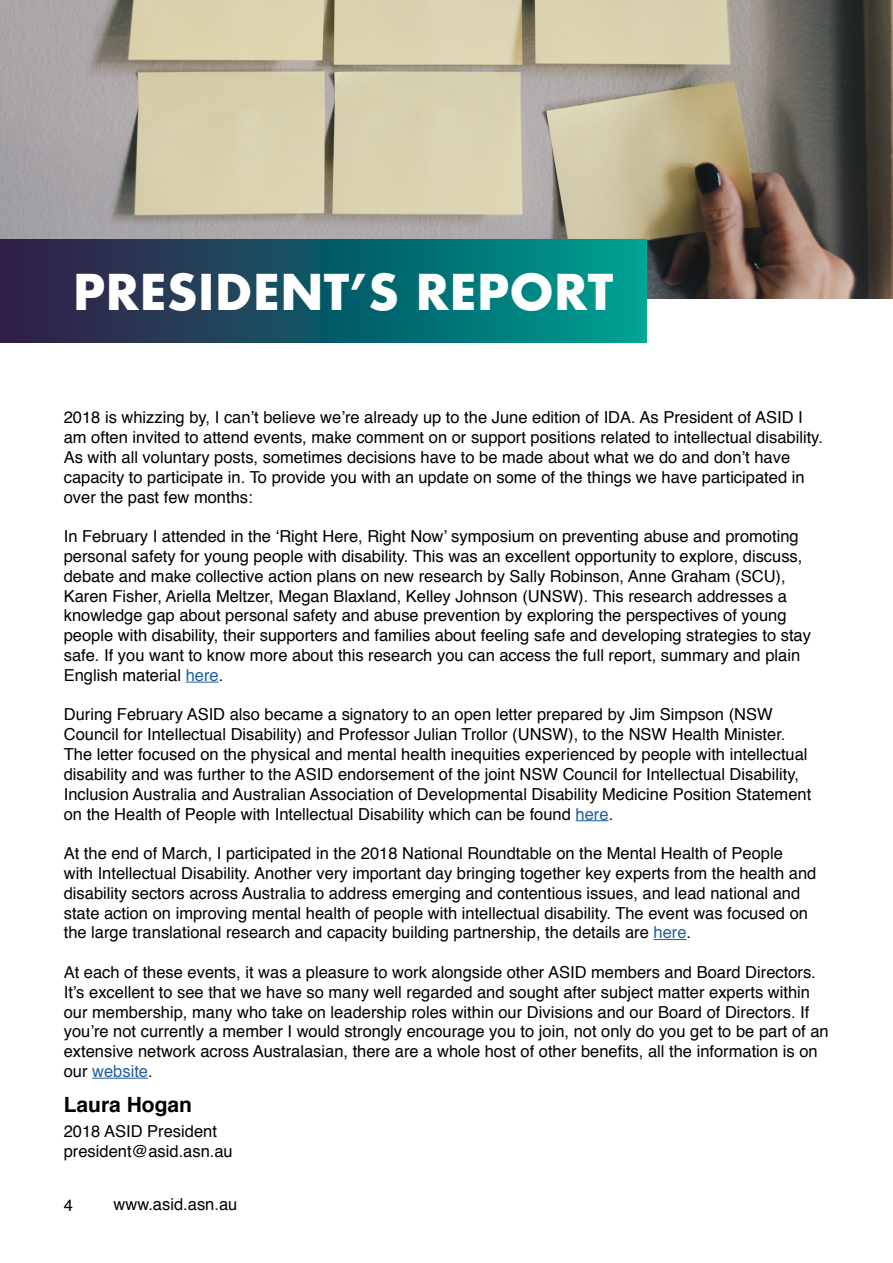
<style>
.page{position:relative;width:893px;height:1263px;background:#fff}
.page>*{position:absolute;margin:0;border:0;box-sizing:border-box;transform-origin:0 0}
.t1{font:700 48px "Futura";color:#fff}
.t2{font:700 21px "Helvetica";color:#000}
.t3{font:16.5px/19.8px "Helvetica";color:#000}
.s1{color:#215e9e}
</style>
<div class="page">
<hr style="left:186px;top:682px;width:33px;height:1px;background:#215e9e">
<hr style="left:576px;top:820px;width:33px;height:1px;background:#215e9e">
<hr style="left:654px;top:939px;width:33px;height:1px;background:#215e9e">
<hr style="left:92px;top:1078px;width:56px;height:1px;background:#215e9e">
<img style="left:0;top:0;width:893px;height:298px">
<svg style="left:0;top:240px;width:646px;height:103px;background:#125a68"></svg>
<h1 class="t1" style="left:73px;top:257px;width:542px">PRESIDENT’S REPORT</h1>
<p class="t3" style="left:64px;top:408px;width:761px">2018 is whizzing by, I can’t believe we’re already up to the June edition of IDA. As President of ASID I am often invited to attend events, make comment on or support positions related to intellectual disability.<br>As with all voluntary posts, sometimes decisions have to be made about what we do and don’t have capacity to participate in. To provide you with an update on some of the things we have participated in over the past few months:</p>
<p class="t3" style="left:64px;top:527px;width:749px">In February I attended in the ‘Right Here, Right Now’ symposium on preventing abuse and promoting personal safety for young people with disability. This was an excellent opportunity to explore, discuss, debate and make collective action plans on new research by Sally Robinson, Anne Graham (SCU), Karen Fisher, Ariella Meltzer, Megan Blaxland, Kelley Johnson (UNSW). This research addresses a knowledge gap about personal safety and abuse prevention by exploring the perspectives of young people with disability, their supporters and families about feeling safe and developing strategies to stay safe. If you want to know more about this research you can access the full report, summary and plain English material <span class="s1">here</span>.</p>
<p class="t3" style="left:64px;top:705px;width:749px">During February ASID also became a signatory to an open letter prepared by Jim Simpson (NSW Council for Intellectual Disability) and Professor Julian Trollor (UNSW), to the NSW Health Minister.<br>The letter focused on the physical and mental health inequities experienced by people with intellectual disability and was further to the ASID endorsement of the joint NSW Council for Intellectual Disability, Inclusion Australia and Australian Association of Developmental Disability Medicine Position Statement on the Health of People with Intellectual Disability which can be found <span class="s1">here</span>.</p>
<p class="t3" style="left:64px;top:844px;width:754px">At the end of March, I participated in the 2018 National Roundtable on the Mental Health of People<br>with Intellectual Disability. Another very important day bringing together key experts from the health and disability sectors across Australia to address emerging and contentious issues, and lead national and state action on improving mental health of people with intellectual disability. The event was focused on the large translational research and capacity building partnership, the details are <span class="s1">here</span>.</p>
<p class="t3" style="left:64px;top:963px;width:766px">At each of these events, it was a pleasure to work alongside other ASID members and Board Directors.<br>It’s excellent to see that we have so many well regarded and sought after subject matter experts within our membership, many who take on leadership roles within our Divisions and our Board of Directors. If you’re not currently a member I would strongly encourage you to join, not only do you get to be part of an extensive network across Australasian, there are a whole host of other benefits, all the information is on our <span class="s1">website</span>.</p>
<p class="t2" style="left:64px;top:1087px;width:130px">Laura Hogan</p>
<p class="t3" style="left:64px;top:1122px;width:170px">2018 ASID President president@asid.asn.au</p>
<p class="t3" style="left:64px;top:1195px;width:11px">4</p>
<p class="t3" style="left:114px;top:1195px;width:125px">www.asid.asn.au</p>
</div>
